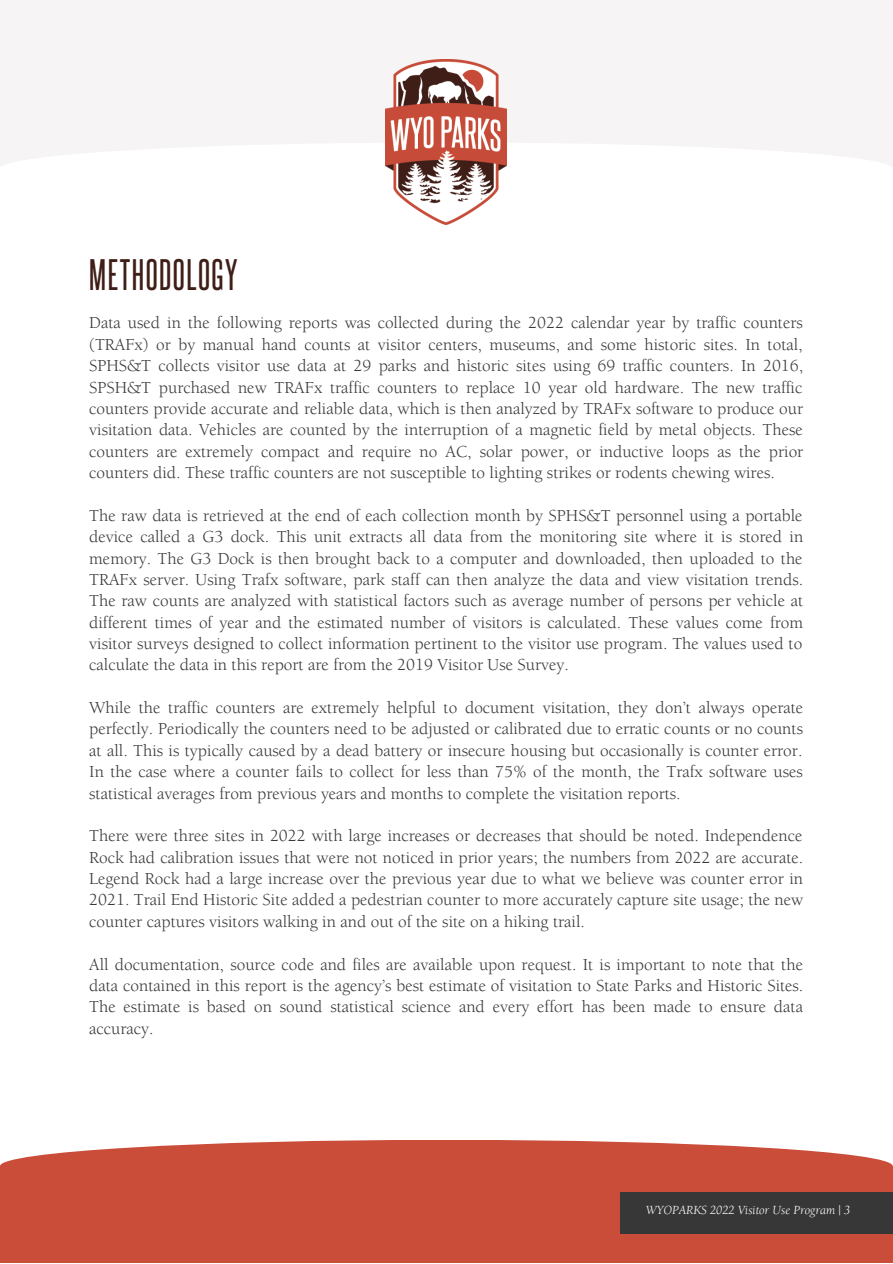
<style>
.page{position:relative;width:893px;height:1264px;background:#fff}
.page>*{position:absolute;margin:0;border:0;box-sizing:border-box;transform-origin:0 0}
.t1{font:37.5px "Steelfish Rg";letter-spacing:.04em;color:#3f1e17}
.t2{font:17.25px/21.3px "Berkeley Std";color:#373737;text-align:justify}
.t3{font:italic 12.75px "Berkeley";color:#fff}
</style>
<div class="page">
<div style="left:0;top:0;width:892px;height:166px;background:#f6f4f4"></div>
<div style="left:0;top:142px;width:892px;height:53px;background:#fff;border-radius:50%"></div>
<img style="left:385px;top:60px;width:122px;height:164px">
<div style="left:0;top:1139px;width:892px;height:53px;background:#ca4d3a;border-radius:50%"></div>
<div style="left:0;top:1166px;width:892px;height:96px;background:#ca4d3a"></div>
<div style="left:620px;top:1192px;width:272px;height:42px;background:#373737"></div>
<h1 class="t1" style="left:89px;top:251px;width:150px">METHODOLOGY</h1>
<p class="t2" style="left:89px;top:314px;width:715px">Data used in the following reports was collected during the 2022 calendar year by traffic counters (TRAFx) or by manual hand counts at visitor centers, museums, and some historic sites. In total, SPHS&amp;T collects visitor use data at 29 parks and historic sites using 69 traffic counters. In 2016, SPSH&amp;T purchased new TRAFx traffic counters to replace 10 year old hardware. The new traffic counters provide accurate and reliable data, which is then analyzed by TRAFx software to produce our visitation data. Vehicles are counted by the interruption of a magnetic field by metal objects. These counters are extremely compact and require no AC, solar power, or inductive loops as the prior counters did. These traffic counters are not susceptible to lighting strikes or rodents chewing wires.</p>
<p class="t2" style="left:89px;top:506px;width:715px">The raw data is retrieved at the end of each collection month by SPHS&amp;T personnel using a portable device called a G3 dock. This unit extracts all data from the monitoring site where it is stored in memory. The G3 Dock is then brought back to a computer and downloaded, then uploaded to the TRAFx server. Using Trafx software, park staff can then analyze the data and view visitation trends.<br>The raw counts are analyzed with statistical factors such as average number of persons per vehicle at different times of year and the estimated number of visitors is calculated. These values come from visitor surveys designed to collect information pertinent to the visitor use program. The values used to calculate the data in this report are from the 2019 Visitor Use Survey.</p>
<p class="t2" style="left:89px;top:699px;width:715px">While the traffic counters are extremely helpful to document visitation, they don’t always operate perfectly. Periodically the counters need to be adjusted or calibrated due to erratic counts or no counts at all. This is typically caused by a dead battery or insecure housing but occasionally is counter error.<br>In the case where a counter fails to collect for less than 75% of the month, the Trafx software uses statistical averages from previous years and months to complete the visitation reports.</p>
<p class="t2" style="left:89px;top:827px;width:715px">There were three sites in 2022 with large increases or decreases that should be noted. Independence Rock had calibration issues that were not noticed in prior years; the numbers from 2022 are accurate.<br>Legend Rock had a large increase over the previous year due to what we believe was counter error in 2021. Trail End Historic Site added a pedestrian counter to more accurately capture site usage; the new counter captures visitors walking in and out of the site on a hiking trail.</p>
<p class="t2" style="left:89px;top:955px;width:715px">All documentation, source code and files are available upon request. It is important to note that the data contained in this report is the agency’s best estimate of visitation to State Parks and Historic Sites.<br>The estimate is based on sound statistical science and every effort has been made to ensure data accuracy.</p>
<p class="t3" style="left:645px;top:1205px;width:206px">WYOPARKS 2022 Visitor Use Program | 3</p>
</div>
